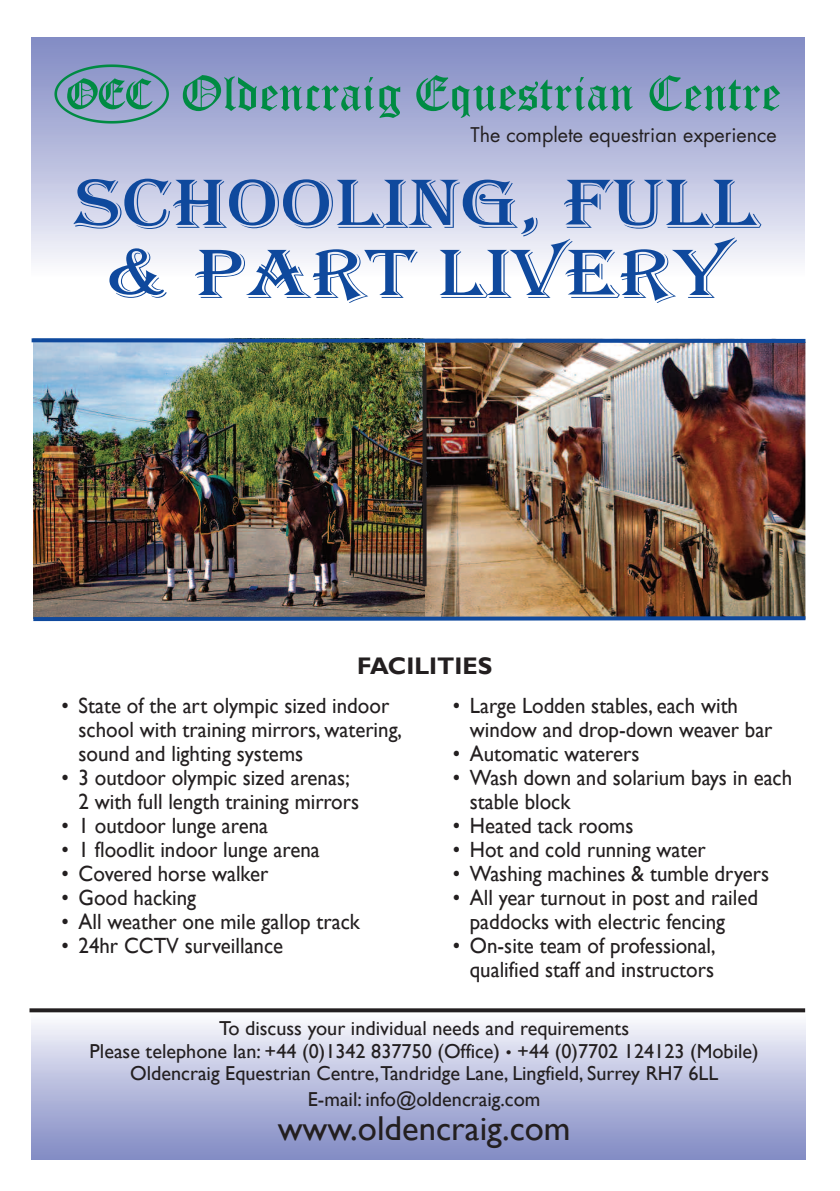
<style>
.page{position:relative;width:840px;height:1191px;background:#fff}
.page>*{position:absolute;margin:0;border:0;box-sizing:border-box;transform-origin:0 0}
.t1{font:72px/70px "Algerian";color:#0f499d;text-align:center;scale:1.2 1}
.t2{font:34.6px "Gill Sans";color:#231f20}
.t3{font:700 24px "Gill Sans";color:#231f20}
.t4{font:22px/24px "Gill Sans";color:#231f20;scale:.95 1}
.t5{font:20.2px/22.2px "Gill Sans";color:#231f20;text-align:center}
.t6{font:19.6px "Futura Std";color:#231f20}
.s1{font-size:16.6px}
</style>
<div class="page">
<img style="left:32px;top:38px;width:772px;height:223px">
<svg style="left:54px;top:64px;width:115px;height:60px;background:#739cab"></svg>
<svg style="left:183px;top:75px;width:217px;height:43px;background:#729caa"></svg>
<svg style="left:416px;top:75px;width:216px;height:43px;background:#739cab"></svg>
<svg style="left:649px;top:75px;width:130px;height:36px;background:#6d9aa6"></svg>
<img style="left:424px;top:345px;width:381px;height:269px">
<img style="left:33px;top:345px;width:391px;height:269px">
<img style="left:31px;top:338px;width:775px;height:7px">
<svg style="left:33px;top:614px;width:773px;height:8px;background:#617799"></svg>
<svg style="left:29px;top:1008px;width:775px;height:4px;background:#353132"></svg>
<svg style="left:422px;top:365px;width:4px;height:221px"></svg>
<p class="t6" style="left:470px;top:126px;width:307px">The complete equestrian experience</p>
<h1 class="t1" style="left:74px;top:169px;width:571px">SCHOOLING, FULL &amp; PART LIVERY</h1>
<p class="t3" style="left:357px;top:651px;width:137px">FACILITIES</p>
<p class="t4" style="left:78px;top:693px;width:342px;text-indent:-17px">• State of the art olympic sized indoor school with training mirrors, watering, sound and lighting systems</p>
<p class="t4" style="left:78px;top:765px;width:296px;text-indent:-17px">• 3 outdoor olympic sized arenas;<br>2 with full length training mirrors</p>
<p class="t4" style="left:61px;top:813px;width:219px">• 1 outdoor lunge arena</p>
<p class="t4" style="left:61px;top:837px;width:273px">• 1 floodlit indoor lunge arena</p>
<p class="t4" style="left:61px;top:861px;width:219px">• Covered horse walker</p>
<p class="t4" style="left:61px;top:885px;width:143px">• Good hacking</p>
<p class="t4" style="left:61px;top:909px;width:315px">• All weather one mile gallop track</p>
<p class="t4" style="left:61px;top:933px;width:235px">• 24hr CCTV surveillance</p>
<p class="t4" style="left:469px;top:693px;width:320px;text-indent:-17px">• Large Lodden stables, each with window and drop-down weaver bar</p>
<p class="t4" style="left:452px;top:741px;width:198px">• Automatic waterers</p>
<p class="t4" style="left:469px;top:765px;width:341px;text-indent:-17px">• Wash down and solarium bays in each stable block</p>
<p class="t4" style="left:452px;top:813px;width:191px">• Heated tack rooms</p>
<p class="t4" style="left:452px;top:837px;width:267px">• Hot and cold running water</p>
<p class="t4" style="left:452px;top:861px;width:334px">• Washing machines &amp; tumble dryers</p>
<p class="t4" style="left:469px;top:885px;width:305px;text-indent:-17px">• All year turnout in post and railed paddocks with electric fencing</p>
<p class="t4" style="left:452px;top:933px;width:278px;text-align:right">• On-site team of professional, qualified staff and instructors</p>
<p class="t5" style="left:90px;top:1017px;width:670px">To discuss your individual needs and requirements<br>Please telephone Ian: +44 (0)1342 837750 (Office) <span class="s1">•</span> +44 (0)7702 124123 (Mobile)<br>Oldencraig Equestrian Centre,Tandridge Lane, Lingfield, Surrey RH7 6LL</p>
<p class="t5" style="left:308px;top:1087px;width:234px">E-mail: info@oldencraig.com</p>
<h2 class="t2" style="left:277px;top:1107px;width:294px">www.oldencraig.com</h2>
</div>
